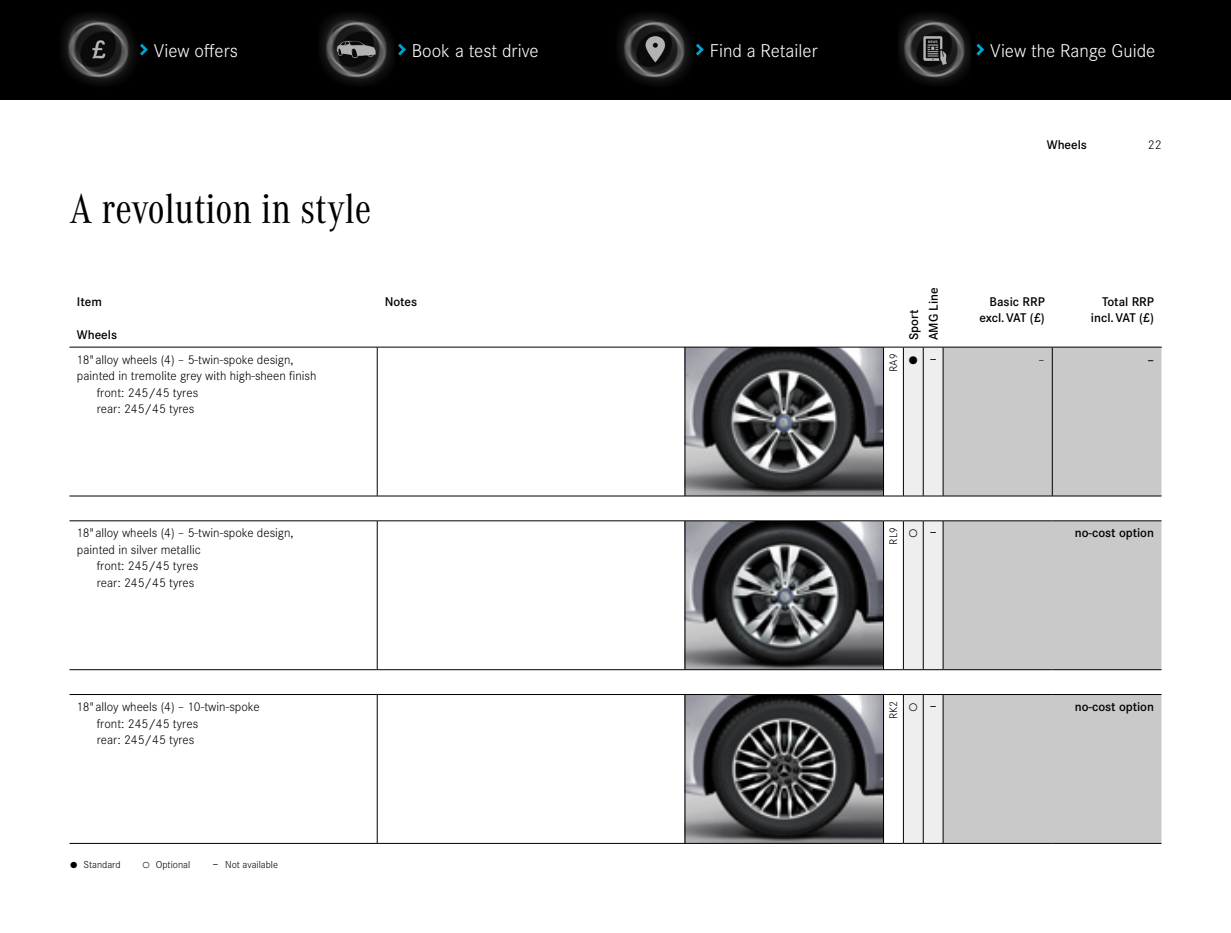
<style>
.page{position:relative;width:1231px;height:933px;background:#fff}
.page>*{position:absolute;margin:0;border:0;box-sizing:border-box;transform-origin:0 0}
.t1{font:43.75px "Corporate A Cond Pro";color:#000}
.t2{font:300 19.25px "Corporate S";color:#fff}
.t3{font:300 13.12px/16.6px "Corporate S";color:#000}
.t4{font:600 13.12px/16.6px "Corporate S";color:#000;text-align:right}
.t5{font:13.12px "Sign P04";color:#000}
.t6{font:300 11.38px "Corporate S";color:#000}
.t7{font:300 10.5px "Corporate S";color:#000}
.s1{font-family:"Sign P04";font-weight:400}
</style>
<div class="page">
<img style="left:685px;top:348px;width:198px;height:148px">
<img style="left:685px;top:695px;width:198px;height:148px">
<div style="left:943px;top:348px;width:218px;height:495px;background:#c9c9c9"></div>
<svg style="left:69px;top:497px;width:1092px;height:197px"></svg>
<hr style="left:69px;top:347px;width:308px;height:1px;background:#000">
<hr style="left:377px;top:347px;width:308px;height:1px;background:#000">
<hr style="left:377px;top:347px;width:1px;height:149px;background:#000">
<hr style="left:685px;top:347px;width:198px;height:1px;background:#000">
<hr style="left:684px;top:347px;width:1px;height:149px;background:#000">
<hr style="left:69px;top:496px;width:308px;height:1px;background:#000">
<hr style="left:377px;top:496px;width:308px;height:1px;background:#000">
<hr style="left:685px;top:496px;width:198px;height:1px;background:#000">
<hr style="left:943px;top:496px;width:109px;height:1px;background:#000">
<hr style="left:1052px;top:496px;width:109px;height:1px;background:#000">
<hr style="left:69px;top:520px;width:308px;height:1px;background:#000">
<hr style="left:377px;top:520px;width:308px;height:1px;background:#000">
<hr style="left:377px;top:521px;width:1px;height:148px;background:#000">
<hr style="left:685px;top:520px;width:198px;height:1px;background:#000">
<hr style="left:684px;top:521px;width:1px;height:148px;background:#000">
<hr style="left:69px;top:669px;width:308px;height:1px;background:#000">
<hr style="left:377px;top:669px;width:308px;height:1px;background:#000">
<hr style="left:685px;top:669px;width:198px;height:1px;background:#000">
<hr style="left:943px;top:669px;width:109px;height:1px;background:#000">
<hr style="left:1052px;top:669px;width:109px;height:1px;background:#000">
<hr style="left:69px;top:694px;width:308px;height:1px;background:#000">
<hr style="left:377px;top:694px;width:308px;height:1px;background:#000">
<hr style="left:377px;top:694px;width:1px;height:149px;background:#000">
<hr style="left:685px;top:694px;width:198px;height:1px;background:#000">
<hr style="left:684px;top:694px;width:1px;height:149px;background:#000">
<hr style="left:69px;top:843px;width:308px;height:1px;background:#000">
<hr style="left:377px;top:843px;width:308px;height:1px;background:#000">
<hr style="left:685px;top:843px;width:198px;height:1px;background:#000">
<hr style="left:943px;top:843px;width:109px;height:1px;background:#000">
<hr style="left:1052px;top:843px;width:109px;height:1px;background:#000">
<svg style="left:883px;top:347px;width:60px;height:497px"></svg>
<hr style="left:883px;top:347px;width:1px;height:149px;background:#000">
<hr style="left:883px;top:521px;width:1px;height:148px;background:#000">
<hr style="left:883px;top:694px;width:1px;height:149px;background:#000">
<hr style="left:903px;top:347px;width:1px;height:149px;background:#000">
<hr style="left:922px;top:347px;width:1px;height:149px;background:#000">
<hr style="left:903px;top:521px;width:1px;height:148px;background:#000">
<hr style="left:922px;top:521px;width:1px;height:148px;background:#000">
<hr style="left:903px;top:694px;width:1px;height:149px;background:#000">
<hr style="left:922px;top:694px;width:1px;height:149px;background:#000">
<hr style="left:943px;top:347px;width:109px;height:1px;background:#000">
<hr style="left:1052px;top:347px;width:109px;height:1px;background:#000">
<hr style="left:1051px;top:347px;width:1px;height:149px;background:#000">
<hr style="left:943px;top:520px;width:109px;height:1px;background:#000">
<hr style="left:1052px;top:520px;width:109px;height:1px;background:#000">
<hr style="left:943px;top:694px;width:109px;height:1px;background:#000">
<hr style="left:1052px;top:694px;width:109px;height:1px;background:#000">
<hr style="left:942px;top:347px;width:1px;height:149px;background:#000">
<hr style="left:942px;top:521px;width:1px;height:148px;background:#000">
<hr style="left:942px;top:694px;width:1px;height:149px;background:#000">
<div style="left:0;top:0;width:1230px;height:99px;background:#000"></div>
<img style="left:313px;top:0;width:89px;height:99px">
<svg style="left:398px;top:44px;width:8px;height:12px"></svg>
<img style="left:610px;top:0;width:89px;height:99px">
<svg style="left:695px;top:44px;width:8px;height:12px"></svg>
<img style="left:55px;top:0;width:89px;height:99px">
<svg style="left:140px;top:44px;width:8px;height:12px"></svg>
<img style="left:890px;top:0;width:90px;height:99px">
<svg style="left:976px;top:44px;width:8px;height:12px"></svg>
<h2 class="t2" style="left:154px;top:40px;width:86px">View offers</h2>
<h2 class="t2" style="left:412px;top:40px;width:128px">Book a test drive</h2>
<h2 class="t2" style="left:709px;top:40px;width:109px">Find a Retailer</h2>
<h2 class="t2" style="left:990px;top:40px;width:166px">View the Range Guide</h2>
<h1 class="t1" style="left:69px;top:178px;width:303px">A revolution in style</h1>
<p class="t4" style="left:1046px;top:136px;width:42px">Wheels</p>
<p class="t3" style="left:1147px;top:136px;width:15px">22</p>
<p class="t4" style="left:903px;top:340px;width:54px;line-height:19.8px;text-align:left;rotate:-90deg">Sport<br>AMG Line</p>
<p class="t4" style="left:77px;top:293px;width:26px">Item</p>
<p class="t4" style="left:384px;top:293px;width:34px">Notes</p>
<p class="t4" style="left:979px;top:293px;width:67px">Basic RRP excl.VAT (£)</p>
<p class="t4" style="left:1090px;top:293px;width:65px">Total RRP incl.VAT (£)</p>
<p class="t4" style="left:77px;top:327px;width:42px">Wheels</p>
<p class="t3" style="left:77px;top:351px;width:218px">18" alloy wheels (4) – 5-twin-spoke design,</p>
<p class="t3" style="left:77px;top:367px;width:241px">painted in tremolite grey with high-sheen finish</p>
<p class="t3" style="left:97px;top:384px;width:103px">front: 245/45 tyres</p>
<p class="t3" style="left:97px;top:401px;width:99px">rear: 245/45 tyres</p>
<p class="t6" style="left:887px;top:372px;width:20px;rotate:-90deg">RA9</p>
<p class="t5" style="left:907px;top:354px;width:32px">O –</p>
<p class="t3" style="left:1038px;top:352px;width:8px">–</p>
<p class="t4" style="left:1147px;top:351px;width:8px">–</p>
<p class="t3" style="left:77px;top:524px;width:218px">18" alloy wheels (4) – 5-twin-spoke design,</p>
<p class="t3" style="left:77px;top:541px;width:125px">painted in silver metallic</p>
<p class="t3" style="left:97px;top:558px;width:103px">front: 245/45 tyres</p>
<p class="t3" style="left:97px;top:574px;width:99px">rear: 245/45 tyres</p>
<p class="t6" style="left:887px;top:544px;width:19px;rotate:-90deg">RL9</p>
<p class="t5" style="left:907px;top:527px;width:32px">o –</p>
<p class="t4" style="left:1074px;top:525px;width:81px">no-cost option</p>
<p class="t3" style="left:97px;top:698px;width:164px;text-indent:-20px">18" alloy wheels (4) – 10-twin-spoke front: 245/45 tyres<br>rear: 245/45 tyres</p>
<p class="t6" style="left:887px;top:719px;width:20px;rotate:-90deg">RK2</p>
<p class="t5" style="left:907px;top:701px;width:32px">o –</p>
<p class="t4" style="left:1074px;top:698px;width:81px">no-cost option</p>
<p class="t7" style="left:69px;top:859px;width:53px"><span class="s1">O</span> Standard</p>
<p class="t7" style="left:142px;top:859px;width:50px"><span class="s1">o</span> Optional</p>
<p class="t7" style="left:211px;top:859px;width:68px"><span class="s1">–</span> Not available</p>
</div>
